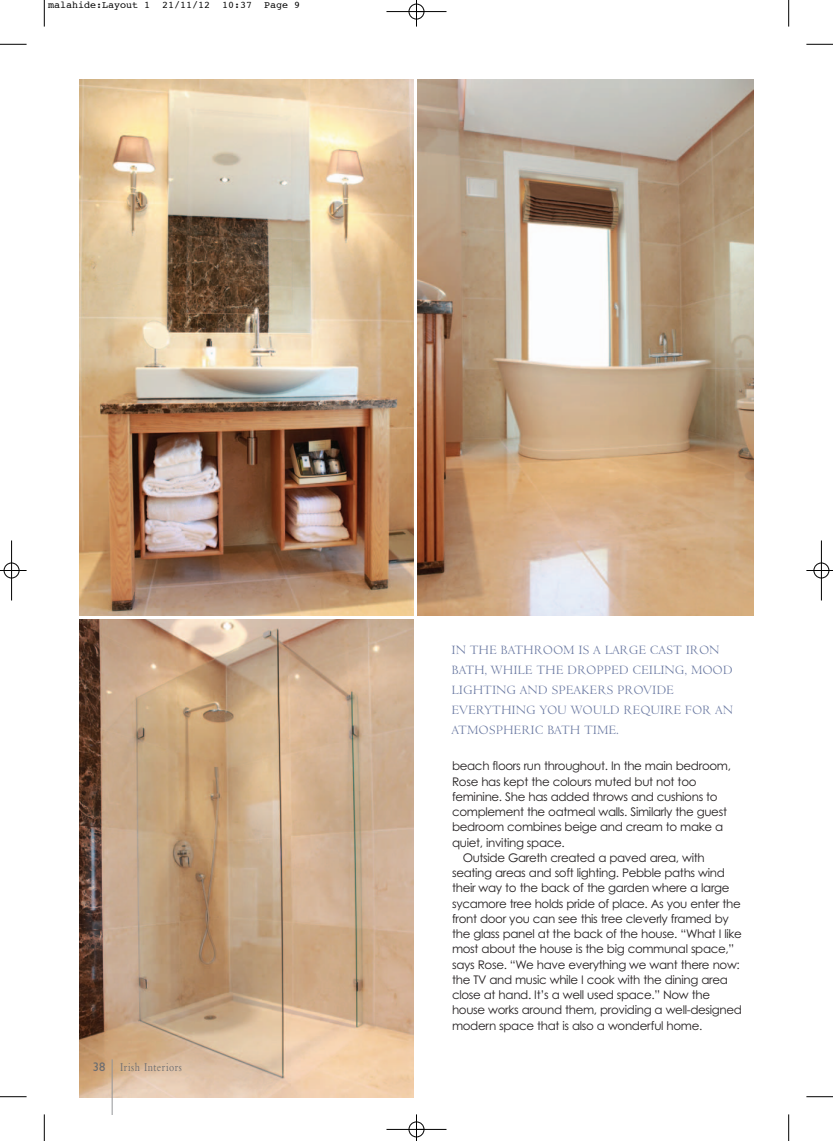
<style>
.page{position:relative;width:833px;height:1141px;background:#fff}
.page>*{position:absolute;margin:0;border:0;box-sizing:border-box;transform-origin:0 0}
.t1{font:13.75px/20px "Venetian 301 BT";letter-spacing:-.01em;color:#6a79a2}
.t2{font:12.5px "Bembo";letter-spacing:.05em;color:#6c6d70;scale:.8 1}
.t3{font:11.88px "Century Gothic";letter-spacing:-.03em;color:#231f20}
.t4{font:10px "Courier";color:#000}
.s1{font-family:"Gill Sans"}
</style>
<div class="page">
<img style="left:417px;top:80px;width:336px;height:536px">
<img style="left:80px;top:80px;width:333px;height:536px">
<img style="left:80px;top:620px;width:333px;height:477px">
<hr style="left:112px;top:1059px;width:1px;height:55px;background:#939598">
<svg style="left:44px;top:0;width:1px;height:27px"></svg>
<svg style="left:0;top:44px;width:27px;height:1px"></svg>
<svg style="left:788px;top:0;width:1px;height:27px"></svg>
<svg style="left:806px;top:44px;width:27px;height:1px"></svg>
<svg style="left:44px;top:1114px;width:1px;height:27px"></svg>
<svg style="left:0;top:1096px;width:27px;height:1px"></svg>
<svg style="left:788px;top:1114px;width:1px;height:27px"></svg>
<svg style="left:806px;top:1096px;width:27px;height:1px"></svg>
<hr style="left:386px;top:11px;width:60px;height:1px;background:#000">
<hr style="left:386px;top:1129px;width:60px;height:1px;background:#000">
<hr style="left:11px;top:540px;width:1px;height:60px;background:#000">
<hr style="left:821px;top:540px;width:1px;height:60px;background:#000">
<svg style="left:416px;top:0;width:1px;height:27px"></svg>
<svg style="left:416px;top:1114px;width:1px;height:27px"></svg>
<svg style="left:0;top:570px;width:27px;height:1px"></svg>
<svg style="left:806px;top:570px;width:27px;height:1px"></svg>
<div style="left:409px;top:4px;width:15px;height:15px;border:1px solid #000;border-radius:50%"></div>
<div style="left:409px;top:1122px;width:15px;height:15px;border:1px solid #000;border-radius:50%"></div>
<div style="left:4px;top:563px;width:15px;height:15px;border:1px solid #000;border-radius:50%"></div>
<div style="left:813px;top:563px;width:16px;height:15px;border:1px solid #000;border-radius:50%"></div>
<p class="t4" style="left:48px;top:0;width:254px">malahide:Layout 1 21/11/12 10:37 Page 9</p>
<p class="t2" style="left:93px;top:1062px;width:113px"><span class="s1">38</span> Irish Interiors</p>
<p class="t1" style="left:451px;top:641px;width:283px">IN THE BATHROOM IS A LARGE CAST IRON<br>BATH, WHILE THE DROPPED CEILING, MOOD<br>LIGHTING AND SPEAKERS PROVIDE<br>EVERYTHING YOU WOULD REQUIRE FOR AN<br>ATMOSPHERIC BATH TIME.</p>
<p class="t3" style="left:452px;top:762px;width:280px">beach floors run throughout. In the main bedroom,</p>
<p class="t3" style="left:452px;top:777px;width:246px">Rose has kept the colours muted but not too</p>
<p class="t3" style="left:452px;top:792px;width:267px">feminine. She has added throws and cushions to</p>
<p class="t3" style="left:452px;top:807px;width:276px">complement the oatmeal walls. Similarly the guest</p>
<p class="t3" style="left:452px;top:823px;width:273px">bedroom combines beige and cream to make a</p>
<p class="t3" style="left:452px;top:838px;width:114px">quiet, inviting space.</p>
<p class="t3" style="left:463px;top:853px;width:243px">Outside Gareth created a paved area, with</p>
<p class="t3" style="left:452px;top:868px;width:274px">seating areas and soft lighting. Pebble paths wind</p>
<p class="t3" style="left:452px;top:884px;width:279px">their way to the back of the garden where a large</p>
<p class="t3" style="left:452px;top:899px;width:290px">sycamore tree holds pride of place. As you enter the</p>
<p class="t3" style="left:452px;top:914px;width:278px">front door you can see this tree cleverly framed by</p>
<p class="t3" style="left:452px;top:929px;width:291px">the glass panel at the back of the house. “What I like</p>
<p class="t3" style="left:452px;top:945px;width:284px">most about the house is the big communal space,”</p>
<p class="t3" style="left:452px;top:960px;width:289px">says Rose. “We have everything we want there now:</p>
<p class="t3" style="left:452px;top:975px;width:277px">the TV and music while I cook with the dining area</p>
<p class="t3" style="left:452px;top:990px;width:260px">close at hand. It’s a well used space.” Now the</p>
<p class="t3" style="left:452px;top:1006px;width:291px">house works around them, providing a well-designed</p>
<p class="t3" style="left:452px;top:1021px;width:252px">modern space that is also a wonderful home.</p>
</div>
